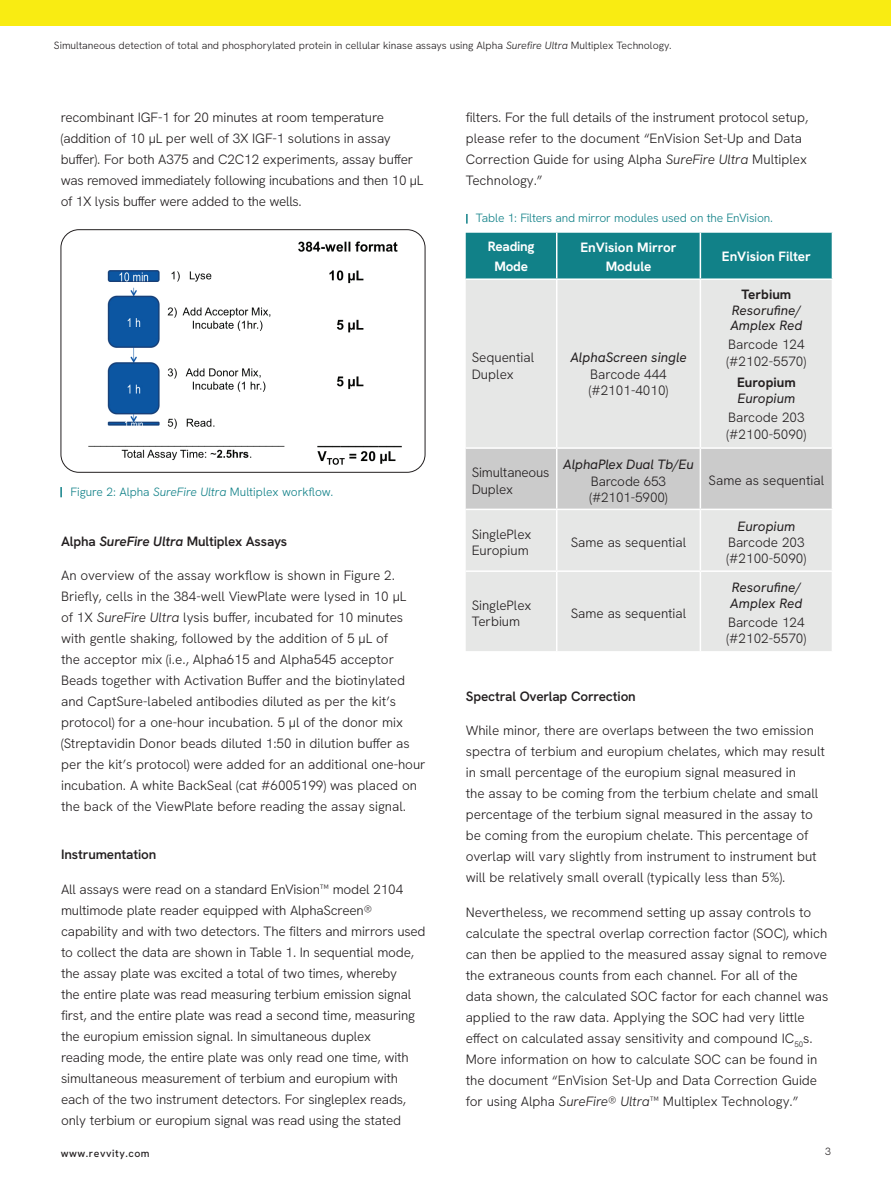
<style>
.page{position:relative;width:891px;height:1188px;background:#fff}
.page>*{position:absolute;margin:0;border:0;box-sizing:border-box;transform-origin:0 0}
.t1{font:300 13.65px/16.5px "Hanken Grotesk";color:#231f20}
.t2{font:italic 13.65px "Hanken Grotesk";color:#231f20}
.t3{font:300 13.5px/21px "Hanken Grotesk";letter-spacing:-.01em;color:#231f20}
.t4{font:italic 13.5px/15.8px "Hanken Grotesk";color:#231f20}
.t5{font:600 13.5px "Hanken Grotesk";letter-spacing:-.01em;color:#231f20}
.t6{font:700 13.5px/18.6px "Hanken Grotesk";color:#fff;text-align:center}
.t7{font:700 13.5px "Hanken Grotesk";color:#231f20}
.t8{font:700 13.5px/19.5px "Hanken Grotesk";letter-spacing:-.02em;color:#fff;text-align:center}
.t9{font:300 12px "Hanken Grotesk";letter-spacing:-.01em;color:#118188}
.t10{font:300 10.5px "Hanken Grotesk";color:#231f20}
.t11{font:500 10.5px "Hanken Grotesk";letter-spacing:.05em;color:#231f20}
.s1{font-style:italic}
</style>
<div class="page">
<div style="left:0;top:0;width:891px;height:26px;background:#f9ec12"></div>
<div style="left:61px;top:229px;width:364px;height:243px;border:1px solid #231f20;border-radius:18px"></div>
<svg style="left:60px;top:487px;width:2px;height:10px"></svg>
<div style="left:466px;top:233px;width:366px;height:45px;background:#118188"></div>
<div style="left:466px;top:280px;width:366px;height:371px;background:#e6e7e6"></div>
<div style="left:466px;top:449px;width:366px;height:60px;background:#cbcbcb"></div>
<hr style="left:556px;top:233px;width:1px;height:45px;background:#fff">
<hr style="left:700px;top:233px;width:1px;height:45px;background:#fff">
<hr style="left:556px;top:280px;width:1px;height:167px;background:#fff">
<hr style="left:700px;top:280px;width:1px;height:167px;background:#fff">
<hr style="left:466px;top:447px;width:91px;height:2px;background:#fff">
<hr style="left:557px;top:447px;width:143px;height:2px;background:#fff">
<hr style="left:556px;top:449px;width:1px;height:60px;background:#fff">
<hr style="left:700px;top:447px;width:133px;height:2px;background:#fff">
<hr style="left:700px;top:449px;width:1px;height:60px;background:#fff">
<hr style="left:466px;top:509px;width:91px;height:1px;background:#fff">
<hr style="left:557px;top:509px;width:143px;height:1px;background:#fff">
<hr style="left:556px;top:510px;width:1px;height:60px;background:#fff">
<hr style="left:700px;top:509px;width:133px;height:1px;background:#fff">
<hr style="left:700px;top:510px;width:1px;height:60px;background:#fff">
<hr style="left:466px;top:570px;width:91px;height:2px;background:#fff">
<hr style="left:557px;top:570px;width:143px;height:2px;background:#fff">
<hr style="left:556px;top:572px;width:1px;height:79px;background:#fff">
<hr style="left:700px;top:570px;width:133px;height:2px;background:#fff">
<hr style="left:700px;top:572px;width:1px;height:79px;background:#fff">
<svg style="left:466px;top:214px;width:2px;height:10px"></svg>
<img style="left:88px;top:241px;width:314px;height:224px">
<p class="t10" style="left:54px;top:39px;width:619px">Simultaneous detection of total and phosphorylated protein in cellular kinase assays using Alpha <span class="s1">Surefire Ultra</span> Multiplex Technology.</p>
<p class="t3" style="left:61px;top:106px;width:364px">recombinant IGF-1 for 20 minutes at room temperature (addition of 10 μL per well of 3X IGF-1 solutions in assay buffer). For both A375 and C2C12 experiments, assay buffer was removed immediately following incubations and then 10 μL of 1X lysis buffer were added to the wells.</p>
<p class="t9" style="left:71px;top:484px;width:264px">Figure 2: Alpha <span class="s1">SureFire Ultra</span> Multiplex workflow.</p>
<p class="t5" style="left:61px;top:532px;width:228px">Alpha <span class="s1">SureFire Ultra</span> Multiplex Assays</p>
<p class="t3" style="left:61px;top:565px;width:366px">An overview of the assay workflow is shown in Figure 2.<br>Briefly, cells in the 384-well ViewPlate were lysed in 10 μL<br>of 1X <span class="s1">SureFire Ultra</span> lysis buffer, incubated for 10 minutes with gentle shaking, followed by the addition of 5 μL of<br>the acceptor mix (i.e., Alpha615 and Alpha545 acceptor Beads together with Activation Buffer and the biotinylated and CaptSure-labeled antibodies diluted as per the kit’s protocol) for a one-hour incubation. 5 μl of the donor mix (Streptavidin Donor beads diluted 1:50 in dilution buffer as per the kit’s protocol) were added for an additional one-hour incubation. A white BackSeal (cat #6005199) was placed on the back of the ViewPlate before reading the assay signal.</p>
<p class="t5" style="left:61px;top:846px;width:97px">Instrumentation</p>
<p class="t3" style="left:61px;top:878px;width:366px">All assays were read on a standard EnVision™ model 2104 multimode plate reader equipped with AlphaScreen® capability and with two detectors. The filters and mirrors used to collect the data are shown in Table 1. In sequential mode, the assay plate was excited a total of two times, whereby<br>the entire plate was read measuring terbium emission signal first, and the entire plate was read a second time, measuring the europium emission signal. In simultaneous duplex<br>reading mode, the entire plate was only read one time, with simultaneous measurement of terbium and europium with each of the two instrument detectors. For singleplex reads, only terbium or europium signal was read using the stated</p>
<p class="t3" style="left:466px;top:106px;width:344px">filters. For the full details of the instrument protocol setup, please refer to the document “EnVision Set-Up and Data Correction Guide for using Alpha <span class="s1">SureFire Ultra</span> Multiplex Technology.”</p>
<p class="t9" style="left:476px;top:211px;width:299px">Table 1: Filters and mirror modules used on the EnVision.</p>
<p class="t8" style="left:488px;top:237px;width:48px">Reading<br>Mode</p>
<p class="t6" style="left:580px;top:238px;width:98px">EnVision Mirror<br>Module</p>
<p class="t6" style="left:722px;top:247px;width:91px">EnVision Filter</p>
<p class="t3" style="left:472px;top:349px;width:64px;line-height:16.5px">Sequential<br>Duplex</p>
<p class="t2" style="left:570px;top:349px;width:118px">AlphaScreen single</p>
<p class="t1" style="left:589px;top:365px;width:81px">Barcode 444 (#2101-4010)</p>
<p class="t7" style="left:742px;top:285px;width:51px">Terbium</p>
<p class="t4" style="left:730px;top:302px;width:74px">Resorufine/<br>Amplex Red</p>
<p class="t3" style="left:727px;top:336px;width:81px;line-height:16.5px">Barcode 124 (#2102-5570)</p>
<p class="t7" style="left:737px;top:374px;width:60px">Europium</p>
<p class="t4" style="left:738px;top:390px;width:59px">Europium</p>
<p class="t3" style="left:727px;top:409px;width:81px;line-height:16.5px">Barcode 203 (#2100-5090)</p>
<p class="t3" style="left:472px;top:464px;width:79px;line-height:16.5px">Simultaneous<br>Duplex</p>
<p class="t4" style="left:563px;top:456px;width:132px">AlphaPlex Dual Tb/Eu</p>
<p class="t3" style="left:589px;top:473px;width:80px;line-height:15.8px">Barcode 653 (#2101-5900)</p>
<p class="t3" style="left:709px;top:470px;width:117px">Same as sequential</p>
<p class="t3" style="left:472px;top:526px;width:61px;line-height:16.5px">SinglePlex<br>Europium</p>
<p class="t3" style="left:571px;top:532px;width:117px">Same as sequential</p>
<p class="t3" style="left:472px;top:596px;width:61px;line-height:16.5px">SinglePlex<br>Terbium</p>
<p class="t3" style="left:571px;top:602px;width:117px">Same as sequential</p>
<p class="t4" style="left:738px;top:518px;width:59px">Europium</p>
<p class="t3" style="left:727px;top:533px;width:81px;line-height:16.5px">Barcode 203 (#2100-5090)</p>
<p class="t4" style="left:730px;top:579px;width:74px">Resorufine/<br>Amplex Red</p>
<p class="t3" style="left:727px;top:614px;width:81px;line-height:16.5px">Barcode 124 (#2102-5570)</p>
<p class="t5" style="left:466px;top:687px;width:172px">Spectral Overlap Correction</p>
<p class="t3" style="left:466px;top:720px;width:361px">While minor, there are overlaps between the two emission spectra of terbium and europium chelates, which may result in small percentage of the europium signal measured in<br>the assay to be coming from the terbium chelate and small percentage of the terbium signal measured in the assay to be coming from the europium chelate. This percentage of overlap will vary slightly from instrument to instrument but will be relatively small overall (typically less than 5%).</p>
<p class="t3" style="left:466px;top:901px;width:364px">Nevertheless, we recommend setting up assay controls to calculate the spectral overlap correction factor (SOC), which can then be applied to the measured assay signal to remove the extraneous counts from each channel. For all of the<br>data shown, the calculated SOC factor for each channel was applied to the raw data. Applying the SOC had very little effect on calculated assay sensitivity and compound IC<sub>50</sub>s.<br>More information on how to calculate SOC can be found in the document “EnVision Set-Up and Data Correction Guide for using Alpha <span class="s1">SureFire® Ultra</span>™ Multiplex Technology.”</p>
<p class="t11" style="left:61px;top:1147px;width:90px">www.revvity.com</p>
<p class="t10" style="left:825px;top:1145px;width:7px">3</p>
</div>
